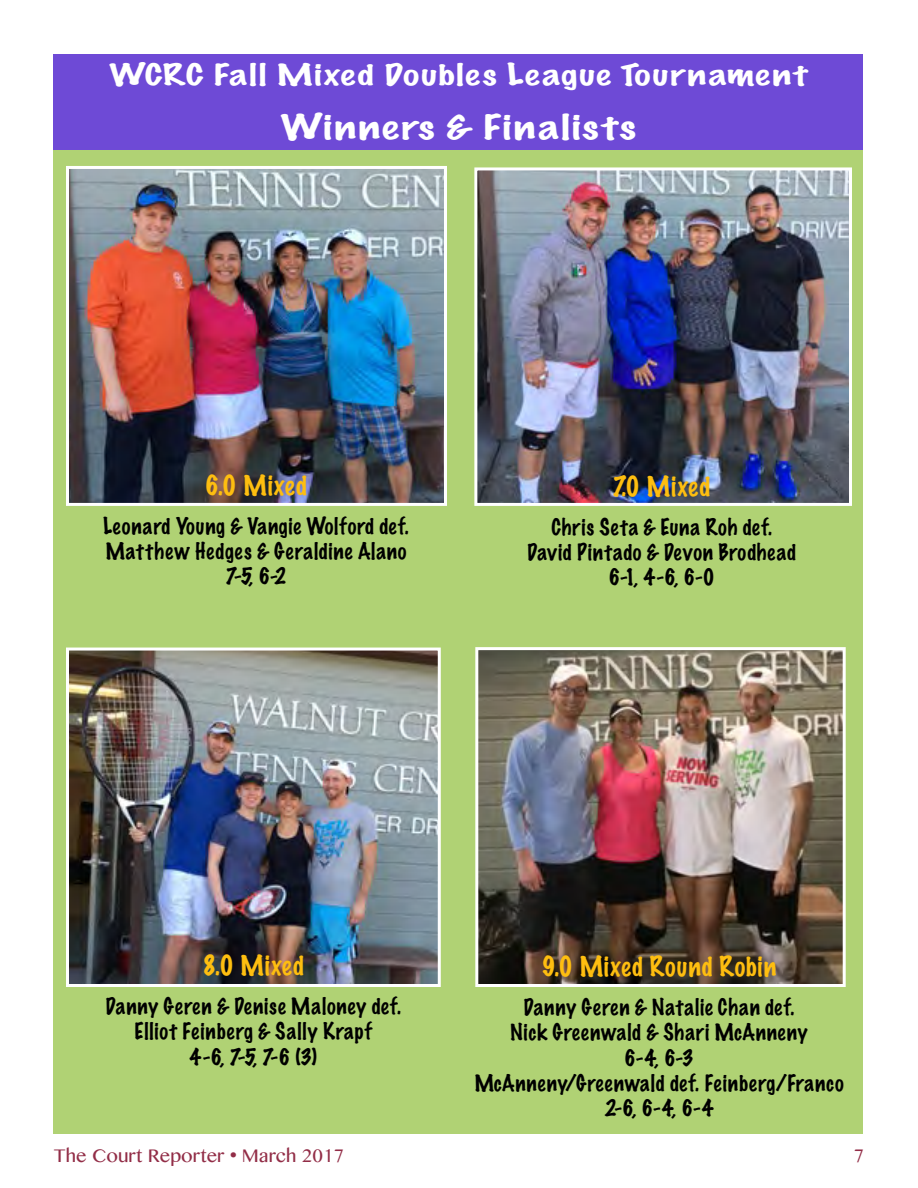
<style>
.page{position:relative;width:918px;height:1188px;background:#fff}
.page>*{position:absolute;margin:0;border:0;box-sizing:border-box;transform-origin:0 0}
.t1{font:100 31.5px "Marker Felt";letter-spacing:.035em;color:#fff;scale:1.43 1}
.t2{font:100 27.3px "Marker Felt";letter-spacing:.035em;color:#fff;scale:1.43 1}
.t3{font:100 25.5px "Marker Felt";letter-spacing:.04em;color:#febe10}
.t4{font:100 21px/25.2px "Marker Felt";letter-spacing:.04em;color:#000;text-align:center}
.t5{font:19.5px "Telugu MN";color:#922d47}
</style>
<div class="page">
<div style="left:53px;top:54px;width:810px;height:1080px;background:#b0d274"></div>
<div style="left:53px;top:54px;width:810px;height:95px;background:#6e4ad6"></div>
<img style="left:479px;top:651px;width:363px;height:332px">
<div style="left:475px;top:647px;width:371px;height:340px;border:3px solid #fff"></div>
<img style="left:70px;top:170px;width:373px;height:332px">
<div style="left:66px;top:166px;width:381px;height:340px;border:3px solid #fff"></div>
<img style="left:478px;top:171px;width:370px;height:331px">
<div style="left:474px;top:167px;width:378px;height:339px;border:3px solid #fff"></div>
<img style="left:70px;top:652px;width:367px;height:331px">
<div style="left:66px;top:648px;width:375px;height:339px;border:3px solid #fff"></div>
<h2 class="t2" style="left:109px;top:53px;width:490px">WCRC Fall Mixed Doubles League Tournament</h2>
<h1 class="t1" style="left:280px;top:102px;width:250px">Winners &amp; Finalists</h1>
<p class="t3" style="left:205px;top:465px;width:104px">6.0 Mixed</p>
<p class="t4" style="left:103px;top:513px;width:307px">Leonard Young &amp; Vangie Wolford def.<br>Matthew Hedges &amp; Geraldine Alano<br>7-5, 6-2</p>
<p class="t3" style="left:613px;top:466px;width:99px">7.0 Mixed</p>
<p class="t4" style="left:527px;top:514px;width:271px">Chris Seta &amp; Euna Roh def.<br>David Pintado &amp; Devon Brodhead<br>6-1, 4-6, 6-0</p>
<p class="t3" style="left:202px;top:946px;width:103px">8.0 Mixed</p>
<p class="t4" style="left:106px;top:993px;width:297px">Danny Geren &amp; Denise Maloney def.<br>Elliot Feinberg &amp; Sally Krapf<br>4-6, 7-5, 7-6 (3)</p>
<p class="t3" style="left:542px;top:947px;width:236px">9.0 Mixed Round Robin</p>
<p class="t4" style="left:474px;top:994px;width:371px">Danny Geren &amp; Natalie Chan def.<br>Nick Greenwald &amp; Shari McAnneny<br>6-4, 6-3<br>McAnneny/Greenwald def. Feinberg/Franco<br>2-6, 6-4, 6-4</p>
<p class="t5" style="left:54px;top:1144px;width:292px">The Court Reporter • March 2017</p>
<p class="t5" style="left:853px;top:1144px;width:12px">7</p>
</div>
